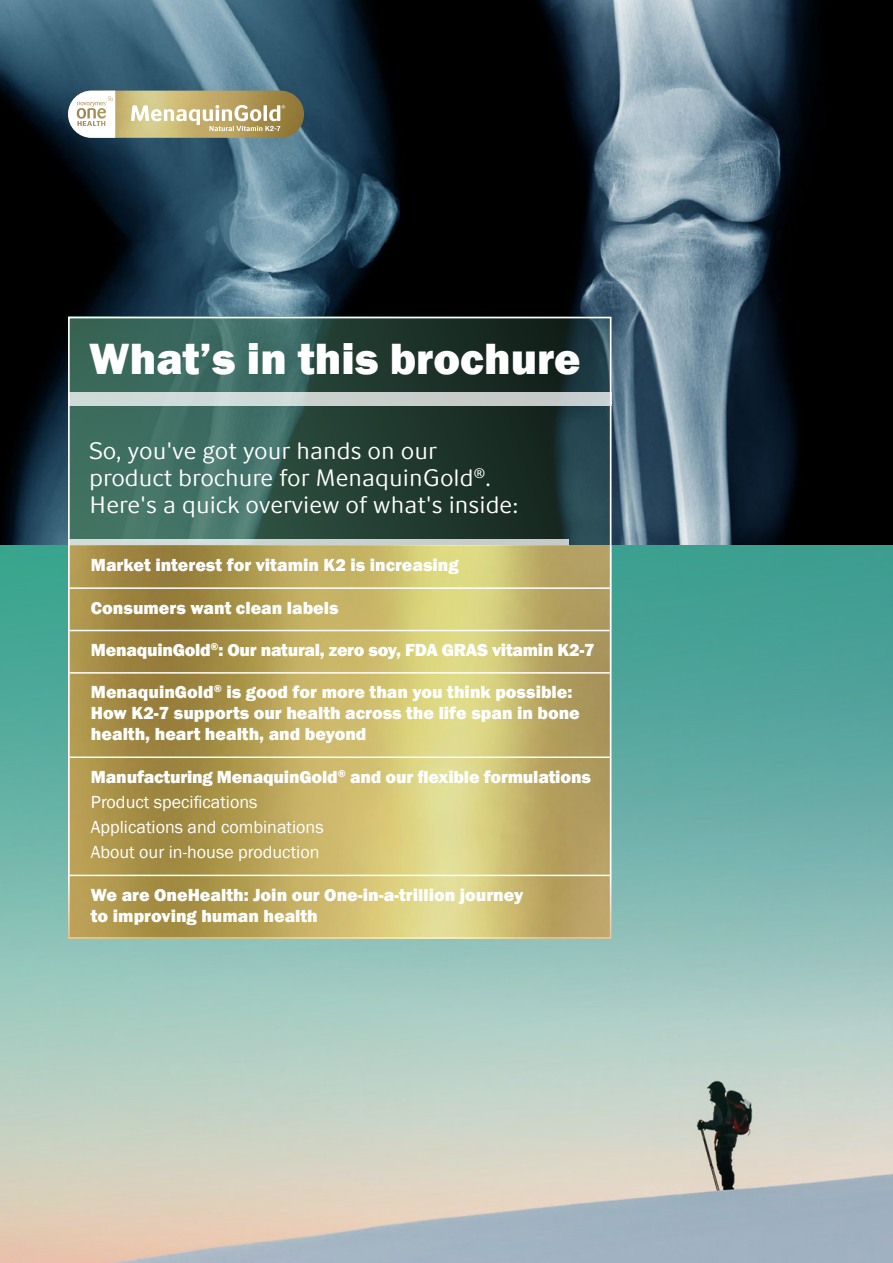
<style>
.page{position:relative;width:893px;height:1263px;background:#fff}
.page>*{position:absolute;margin:0;border:0;box-sizing:border-box;transform-origin:0 0}
.t1{font:800 45px "Franklin Gothic";color:#fff}
.t2{font:24px/27px "Novozymes";color:#fff}
.t3{font:800 18px/21px "Franklin Gothic";color:#fff}
.t4{font:18px/25.2px "Franklin Gothic";color:#fff}
.s1{font-weight:800}
</style>
<div class="page">
<img style="left:0;top:0;width:893px;height:546px">
<img style="left:0;top:546px;width:893px;height:717px">
<img style="left:68px;top:91px;width:236px;height:47px;border-radius:24px">
<svg style="left:68px;top:91px;width:47px;height:47px"></svg>
<svg style="left:131px;top:105px;width:154px;height:26px"></svg>
<svg style="left:71px;top:320px;width:537px;height:226px;background:#2d4f46"></svg>
<svg style="left:71px;top:539px;width:498px;height:7px;background:#ccd0c3"></svg>
<div style="left:68px;top:392px;width:543px;height:13px;background:#c9d0d1"></div>
<img style="left:71px;top:546px;width:537px;height:390px">
<div style="left:68px;top:317px;width:543px;height:622px;border:2px solid #fff"></div>
<hr style="left:70px;top:587px;width:540px;height:2px;background:#fff">
<hr style="left:70px;top:630px;width:540px;height:1px;background:#fff">
<hr style="left:70px;top:672px;width:540px;height:2px;background:#fff">
<hr style="left:70px;top:756px;width:540px;height:2px;background:#fff">
<hr style="left:70px;top:875px;width:540px;height:1px;background:#fff">
<h1 class="t1" style="left:89px;top:330px;width:493px">What’s in this brochure</h1>
<h2 class="t2" style="left:89px;top:437px;width:431px">So, you've got your hands on our product brochure for MenaquinGold<sup>®</sup>.<br>Here's a quick overview of what's inside:</h2>
<p class="t3" style="left:91px;top:554px;width:369px">Market interest for vitamin K2 is increasing</p>
<p class="t3" style="left:91px;top:597px;width:249px">Consumers want clean labels</p>
<p class="t3" style="left:91px;top:639px;width:505px">MenaquinGold<sup>®</sup>: Our natural, zero soy, FDA GRAS vitamin K2-7</p>
<p class="t3" style="left:91px;top:682px;width:490px">MenaquinGold<sup>®</sup> is good for more than you think possible:<br>How K2-7 supports our health across the life span in bone health, heart health, and beyond</p>
<p class="t4" style="left:91px;top:764px;width:501px"><span class="s1">Manufacturing MenaquinGold</span><sup>®</sup> <span class="s1">and our flexible formulations </span>Product specifications<br>Applications and combinations<br>About our in-house production</p>
<p class="t3" style="left:91px;top:884px;width:434px">We are OneHealth: Join our One-in-a-trillion journey to improving human health</p>
</div>
